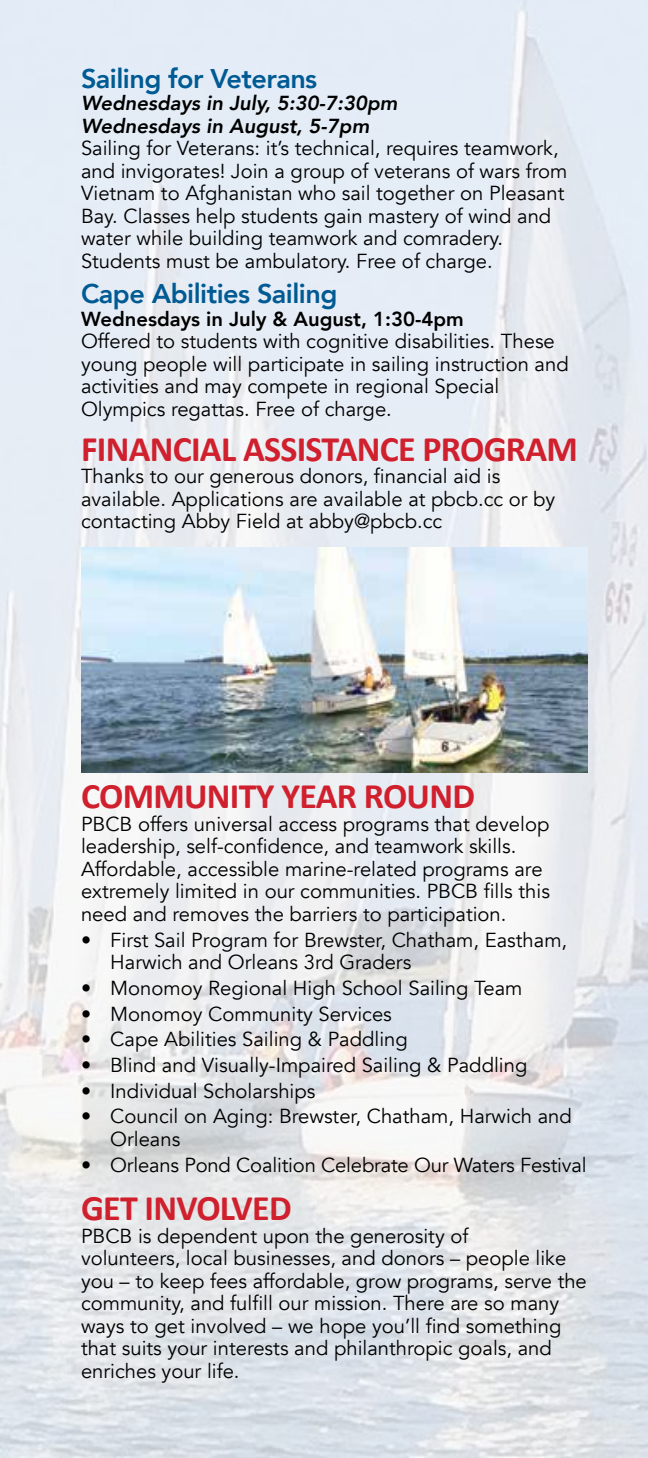
<style>
.page{position:relative;width:648px;height:1458px;background:#fff}
.page>*{position:absolute;margin:0;border:0;box-sizing:border-box;transform-origin:0 0}
.t1{font:700 36px "Calibri";letter-spacing:-.02em;color:#d0202e}
.t2{font:800 27px "Avenir";letter-spacing:-.02em;color:#005a93}
.t3{font:20.25px/22.5px "Avenir";color:#000}
.t4{font:italic 800 20.25px/22.5px "Avenir";color:#000}
.t5{font:800 20.25px "Avenir";color:#000}
</style>
<div class="page">
<img style="left:0;top:0;width:648px;height:1458px">
<img style="left:81px;top:548px;width:507px;height:225px">
<h2 class="t2" style="left:81px;top:57px;width:238px">Sailing for Veterans</h2>
<p class="t4" style="left:81px;top:92px;width:318px">Wednesdays in July, 5:30-7:30pm<br>Wednesdays in August, 5-7pm</p>
<p class="t3" style="left:81px;top:137px;width:488px">Sailing for Veterans: it’s technical, requires teamwork, and invigorates! Join a group of veterans of wars from Vietnam to Afghanistan who sail together on Pleasant Bay. Classes help students gain mastery of wind and water while building teamwork and comradery.<br>Students must be ambulatory. Free of charge.</p>
<h2 class="t2" style="left:81px;top:273px;width:258px">Cape Abilities Sailing</h2>
<p class="t5" style="left:81px;top:303px;width:384px">Wednesdays in July &amp; August, 1:30-4pm</p>
<p class="t3" style="left:81px;top:331px;width:489px">Offered to students with cognitive disabilities. These young people will participate in sailing instruction and activities and may compete in regional Special Olympics regattas. Free of charge.</p>
<h1 class="t1" style="left:81px;top:426px;width:499px">FINANCIAL ASSISTANCE PROGRAM</h1>
<p class="t3" style="left:81px;top:465px;width:476px">Thanks to our generous donors, financial aid is available. Applications are available at pbcb.cc or by contacting Abby Field at abby@pbcb.cc</p>
<h1 class="t1" style="left:81px;top:774px;width:396px">COMMUNITY YEAR ROUND</h1>
<p class="t3" style="left:81px;top:813px;width:471px">PBCB offers universal access programs that develop leadership, self-confidence, and teamwork skills.<br>Affordable, accessible marine-related programs are extremely limited in our communities. PBCB fills this need and removes the barriers to participation.</p>
<p class="t3" style="left:110px;top:929px;width:459px;text-indent:-29px">• First Sail Program for Brewster, Chatham, Eastham,<br>Harwich and Orleans 3rd Graders</p>
<p class="t3" style="left:81px;top:977px;width:443px">• Monomoy Regional High School Sailing Team</p>
<p class="t3" style="left:81px;top:1003px;width:312px">• Monomoy Community Services</p>
<p class="t3" style="left:81px;top:1028px;width:328px">• Cape Abilities Sailing &amp; Paddling</p>
<p class="t3" style="left:81px;top:1054px;width:448px">• Blind and Visually-Impaired Sailing &amp; Paddling</p>
<p class="t3" style="left:81px;top:1080px;width:236px">• Individual Scholarships</p>
<p class="t3" style="left:110px;top:1106px;width:463px;text-indent:-29px">• Council on Aging: Brewster, Chatham, Harwich and<br>Orleans</p>
<p class="t3" style="left:81px;top:1154px;width:507px">• Orleans Pond Coalition Celebrate Our Waters Festival</p>
<h1 class="t1" style="left:81px;top:1186px;width:212px">GET INVOLVED</h1>
<p class="t3" style="left:81px;top:1225px;width:507px">PBCB is dependent upon the generosity of<br>volunteers, local businesses, and donors – people like you – to keep fees affordable, grow programs, serve the community, and fulfill our mission. There are so many ways to get involved – we hope you’ll find something that suits your interests and philanthropic goals, and enriches your life.</p>
</div>
